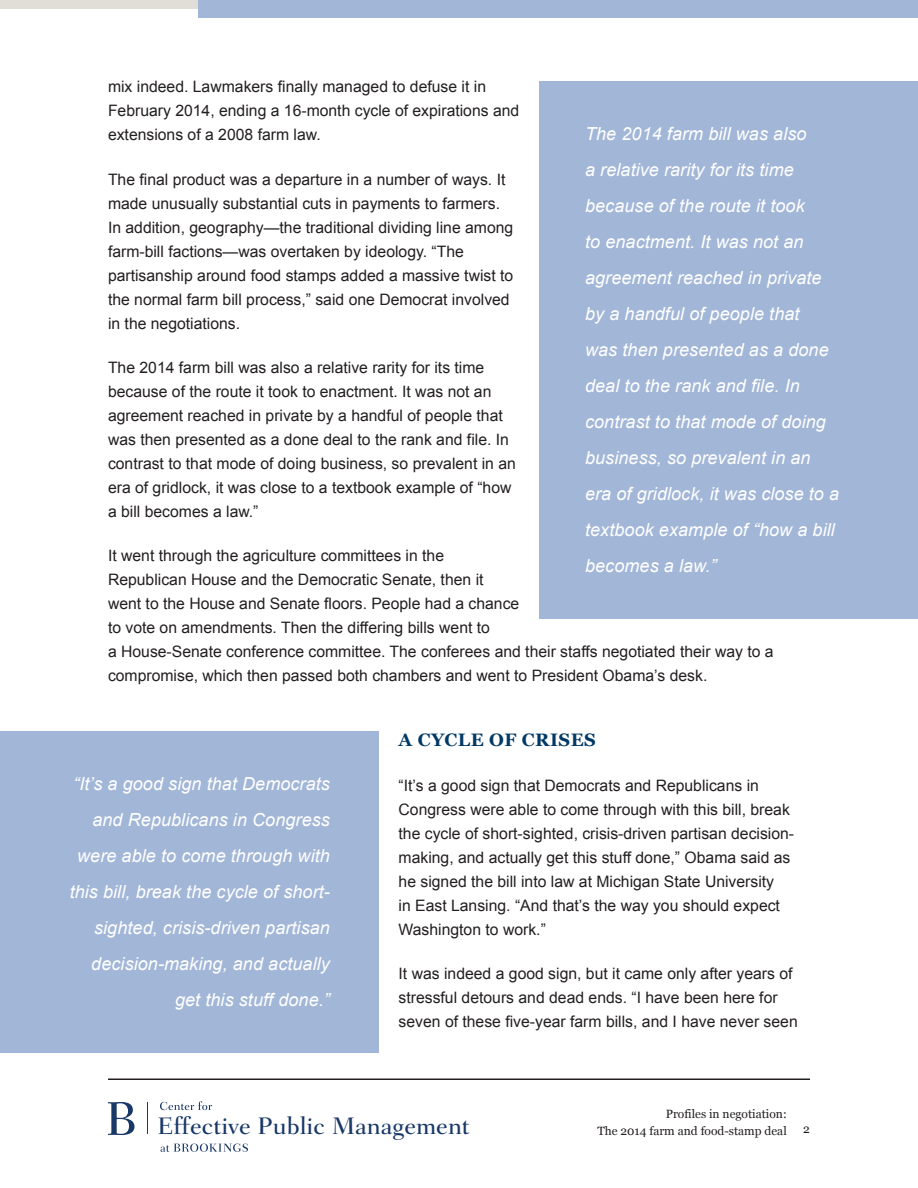
<style>
.page{position:relative;width:918px;height:1188px;background:#fff}
.page>*{position:absolute;margin:0;border:0;box-sizing:border-box;transform-origin:0 0}
.t1{font:500 24.3px "Fairfield LT Std";color:#183867}
.t2{font:italic 18px/36px "Arial";letter-spacing:.005em;color:#fff}
.t3{font:700 18px "Georgia";letter-spacing:.025em;color:#003965}
.t4{font:15.75px/24px "Arial";color:#231f20}
.t5{font:12px/16.5px "Georgia";color:#231f20;text-align:right}
</style>
<div class="page">
<hr style="left:108px;top:1078px;width:702px;height:2px;background:#231f20">
<div style="left:198px;top:0;width:720px;height:18px;background:#a2b6d7"></div>
<div style="left:0;top:0;width:198px;height:9px;background:#e0ded7"></div>
<svg style="left:160px;top:1101px;width:52px;height:9px"></svg>
<svg style="left:160px;top:1144px;width:88px;height:8px"></svg>
<hr style="left:147px;top:1102px;width:1px;height:31px;background:#183867">
<svg style="left:108px;top:1102px;width:27px;height:33px"></svg>
<div style="left:540px;top:81px;width:378px;height:538px;background:#a2b6d7"></div>
<div style="left:0;top:731px;width:378px;height:322px;background:#a2b6d7"></div>
<p class="t4" style="left:108px;top:75px;width:413px">mix indeed. Lawmakers finally managed to defuse it in<br>February 2014, ending a 16-month cycle of expirations and extensions of a 2008 farm law.</p>
<p class="t4" style="left:108px;top:167px;width:407px">The final product was a departure in a number of ways. It made unusually substantial cuts in payments to farmers.<br>In addition, geography—the traditional dividing line among farm-bill factions—was overtaken by ideology. “The partisanship around food stamps added a massive twist to the normal farm bill process,” said one Democrat involved in the negotiations.</p>
<p class="t4" style="left:108px;top:356px;width:409px">The 2014 farm bill was also a relative rarity for its time because of the route it took to enactment. It was not an agreement reached in private by a handful of people that was then presented as a done deal to the rank and file. In contrast to that mode of doing business, so prevalent in an era of gridlock, it was close to a textbook example of “how a bill becomes a law.”</p>
<p class="t4" style="left:108px;top:544px;width:667px">It went through the agriculture committees in the<br>Republican House and the Democratic Senate, then it<br>went to the House and Senate floors. People had a chance<br>to vote on amendments. Then the differing bills went to<br>a House-Senate conference committee. The conferees and their staffs negotiated their way to a compromise, which then passed both chambers and went to President Obama’s desk.</p>
<p class="t2" style="left:585px;top:116px;width:256px">The 2014 farm bill was also<br>a relative rarity for its time because of the route it took<br>to enactment. It was not an agreement reached in private by a handful of people that<br>was then presented as a done deal to the rank and file. In contrast to that mode of doing business, so prevalent in an era of gridlock, it was close to a textbook example of “how a bill becomes a law.”</p>
<p class="t2" style="left:70px;top:766px;width:262px;text-align:right">“It’s a good sign that Democrats and Republicans in Congress were able to come through with this bill, break the cycle of short&shy;sighted, crisis-driven partisan decision-making, and actually get this stuff done.”</p>
<p class="t3" style="left:399px;top:727px;width:199px">A CYCLE OF CRISES</p>
<p class="t4" style="left:399px;top:773px;width:397px">“It’s a good sign that Democrats and Republicans in Congress were able to come through with this bill, break the cycle of short-sighted, crisis-driven partisan decision&shy;making, and actually get this stuff done,” Obama said as he signed the bill into law at Michigan State University<br>in East Lansing. “And that’s the way you should expect Washington to work.”</p>
<p class="t4" style="left:399px;top:962px;width:401px">It was indeed a good sign, but it came only after years of stressful detours and dead ends. “I have been here for seven of these five-year farm bills, and I have never seen</p>
<p class="t5" style="left:597px;top:1105px;width:191px">Profiles in negotiation:<br>The 2014 farm and food-stamp deal</p>
<h1 class="t1" style="left:158px;top:1111px;width:314px">Effective Public Management</h1>
<p class="t5" style="left:803px;top:1121px;width:8px">2</p>
</div>
